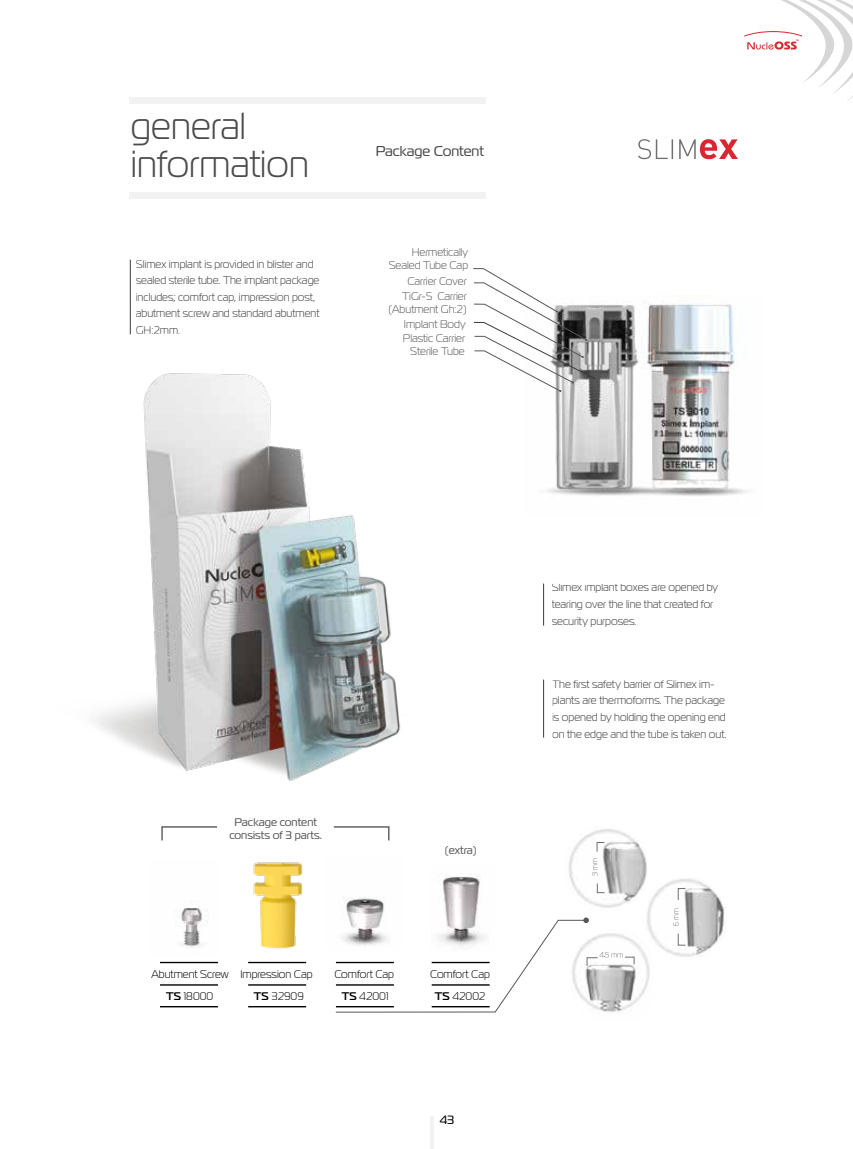
<style>
.page{position:relative;width:853px;height:1149px;background:#fff}
.page>*{position:absolute;margin:0;border:0;box-sizing:border-box;transform-origin:0 0}
.t1{font:300 37.5px/37.5px "Magistral";letter-spacing:.005em;color:#4a4a49}
.t2{font:14.25px "Magistral";color:#4a4a49}
.t3{font:12px "Magistral";color:#000}
.t4{font:300 11.1px/16.6px "Magistral";color:#3c3c3b}
.t5{font:300 11.1px/13.4px "Magistral";color:#575756;text-align:right}
.t6{font:300 11.1px/21.6px "Magistral";color:#000;text-align:center}
.t7{font:11.1px/13.4px "Magistral";color:#575756;text-align:center}
.s1{font-weight:500}
</style>
<div class="page">
<hr style="left:430px;top:1115px;width:3px;height:33px;background:#f2f2f2">
<svg style="left:744px;top:0;width:109px;height:101px"></svg>
<hr style="left:130px;top:259px;width:1px;height:75px;background:#3c3c3b">
<hr style="left:543px;top:583px;width:1px;height:42px;background:#3c3c3b">
<hr style="left:543px;top:679px;width:1px;height:58px;background:#3c3c3b">
<hr style="left:160px;top:961px;width:58px;height:1px;background:#000">
<hr style="left:160px;top:983px;width:58px;height:2px;background:#000">
<hr style="left:160px;top:1005px;width:58px;height:2px;background:#000">
<hr style="left:248px;top:961px;width:58px;height:1px;background:#000">
<hr style="left:248px;top:983px;width:58px;height:2px;background:#000">
<hr style="left:248px;top:1005px;width:58px;height:2px;background:#000">
<img style="left:547px;top:301px;width:200px;height:195px">
<img style="left:568px;top:829px;width:79px;height:79px">
<svg style="left:596px;top:841px;width:8px;height:10px"></svg>
<svg style="left:592px;top:858px;width:5px;height:17px"></svg>
<svg style="left:597px;top:882px;width:8px;height:10px"></svg>
<img style="left:634px;top:941px;width:16px;height:63px">
<img style="left:642px;top:876px;width:84px;height:83px">
<svg style="left:673px;top:887px;width:12px;height:58px"></svg>
<img style="left:181px;top:908px;width:27px;height:39px">
<img style="left:343px;top:896px;width:41px;height:21px">
<img style="left:443px;top:874px;width:38px;height:43px">
<svg style="left:473px;top:268px;width:122px;height:124px"></svg>
<img style="left:253px;top:862px;width:50px;height:87px">
<svg style="left:335px;top:917px;width:299px;height:95px"></svg>
<svg style="left:161px;top:828px;width:2px;height:13px"></svg>
<svg style="left:388px;top:828px;width:2px;height:13px"></svg>
<img style="left:94px;top:353px;width:411px;height:475px">
<div style="left:130px;top:98px;width:356px;height:6px;background:#f2f2f2"></div>
<div style="left:130px;top:192px;width:356px;height:6px;background:#f2f2f2"></div>
<svg style="left:638px;top:139px;width:100px;height:20px"></svg>
<h1 class="t1" style="left:131px;top:106px;width:179px">general information</h1>
<p class="t4" style="left:136px;top:255px;width:185px">Slimex implant is provided in blister and sealed sterile tube. The implant package includes; comfort cap, impression post, abutment screw and standard abutment GH:2mm.</p>
<p class="t2" style="left:376px;top:143px;width:110px">Package Content</p>
<p class="t5" style="left:388px;top:244px;width:81px">Hermetically<br>Sealed Tube Cap</p>
<p class="t5" style="left:388px;top:289px;width:80px">TiGr-5 Carrier (Abutment Gh:2)</p>
<p class="t5" style="left:403px;top:316px;width:64px;line-height:14.2px;text-align:left">Implant Body<br>Plastic Carrier</p>
<p class="t5" style="left:410px;top:343px;width:56px">Sterile Tube</p>
<p class="t5" style="left:407px;top:274px;width:61px">Carrier Cover</p>
<p class="t7" style="left:229px;top:814px;width:94px">Package content consists of 3 parts.</p>
<p class="t7" style="left:445px;top:843px;width:33px">(extra)</p>
<p class="t6" style="left:151px;top:962px;width:79px">Abutment Screw<br><span class="s1">TS</span> 18000</p>
<p class="t6" style="left:240px;top:962px;width:74px">Impression Cap<br><span class="s1">TS</span> 32909</p>
<p class="t6" style="left:334px;top:962px;width:61px">Comfort Cap<br><span class="s1">TS</span> 42001</p>
<p class="t6" style="left:430px;top:962px;width:61px">Comfort Cap<br><span class="s1">TS</span> 42002</p>
<p class="t3" style="left:439px;top:1112px;width:16px">43</p>
<p class="t4" style="left:551px;top:578px;width:168px">Slimex implant boxes are opened by tearing over the line that created for security purposes.</p>
<p class="t4" style="left:552px;top:675px;width:176px">The first safety barrier of Slimex im&shy;plants are thermoforms. The package is opened by holding the opening end on the edge and the tube is taken out.</p>
</div>
